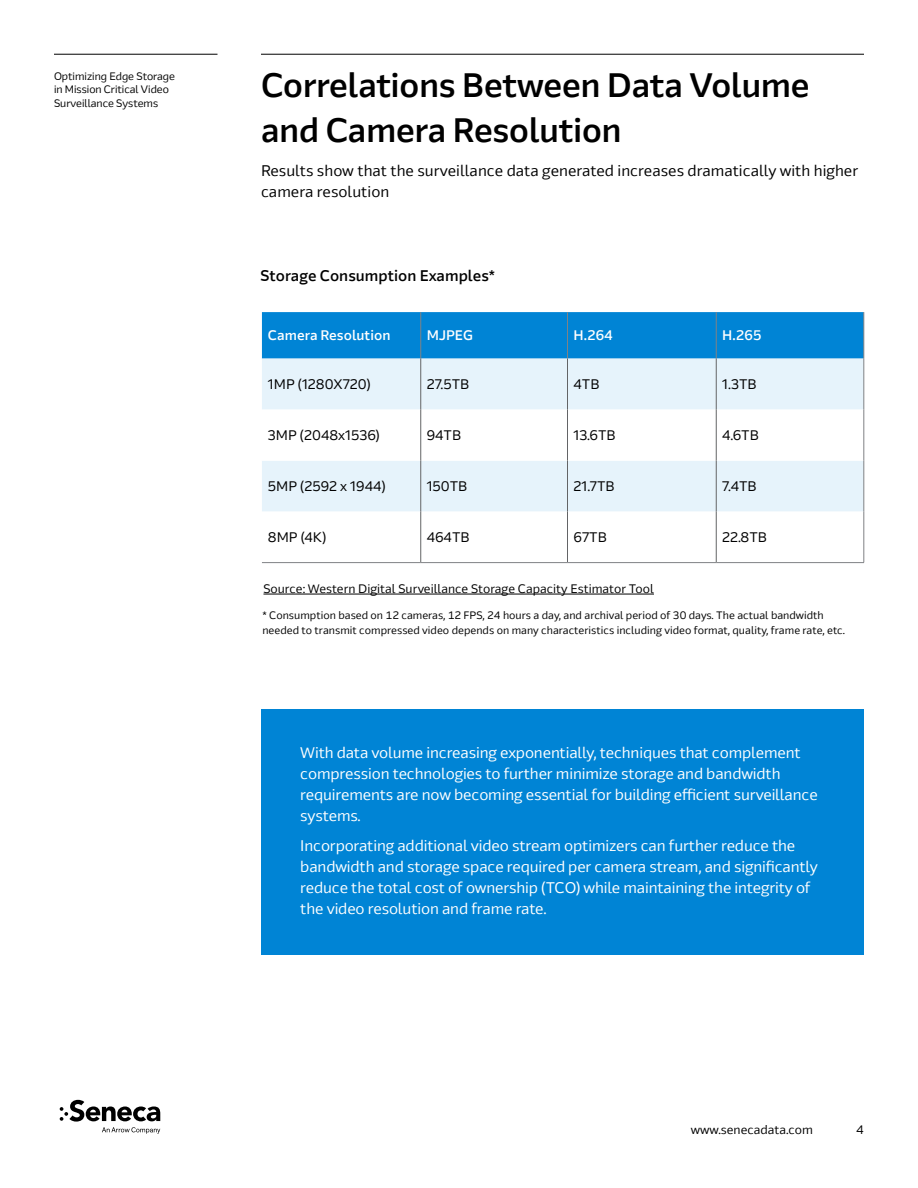
<style>
.page{position:relative;width:918px;height:1188px;background:#fff}
.page>*{position:absolute;margin:0;border:0;box-sizing:border-box;transform-origin:0 0}
.t1{font:500 33px/45px "Arrow Display";color:#000}
.t2{font:15px/21px "Arrow Text";letter-spacing:-.01em;color:#fff}
.t3{font:15px/21px "Arrow Text";color:#000}
.t4{font:500 15px "Arrow Text";color:#000}
.t5{font:13.5px "Arrow Text";color:#000}
.t6{font:500 13.5px "Arrow Text";color:#fff}
.t7{font:12px "Arrow Text";color:#000}
.t8{font:10.5px/15px "Arrow Text";color:#000}
.t9{font:10.5px/13.5px "Arrow Display";color:#000}
</style>
<div class="page">
<hr style="left:54px;top:54px;width:164px;height:1px;background:#000">
<hr style="left:261px;top:54px;width:603px;height:1px;background:#000">
<svg style="left:60px;top:1100px;width:100px;height:34px"></svg>
<div style="left:262px;top:312px;width:602px;height:47px;background:#0084d5"></div>
<div style="left:262px;top:359px;width:602px;height:51px;background:#e6f3fb"></div>
<svg style="left:262px;top:410px;width:602px;height:152px"></svg>
<hr style="left:420px;top:359px;width:1px;height:51px;background:#636466">
<hr style="left:567px;top:359px;width:1px;height:51px;background:#636466">
<hr style="left:716px;top:359px;width:1px;height:51px;background:#636466">
<hr style="left:420px;top:410px;width:1px;height:51px;background:#636466">
<hr style="left:567px;top:410px;width:1px;height:51px;background:#636466">
<hr style="left:716px;top:410px;width:1px;height:51px;background:#636466">
<hr style="left:420px;top:461px;width:1px;height:51px;background:#636466">
<hr style="left:567px;top:461px;width:1px;height:51px;background:#636466">
<hr style="left:716px;top:461px;width:1px;height:51px;background:#636466">
<hr style="left:420px;top:512px;width:1px;height:50px;background:#636466">
<hr style="left:567px;top:512px;width:1px;height:50px;background:#636466">
<hr style="left:716px;top:512px;width:1px;height:50px;background:#636466">
<hr style="left:864px;top:312px;width:1px;height:47px;background:#808285">
<hr style="left:864px;top:359px;width:1px;height:51px;background:#808285">
<hr style="left:864px;top:410px;width:1px;height:51px;background:#808285">
<hr style="left:864px;top:461px;width:1px;height:51px;background:#808285">
<hr style="left:864px;top:512px;width:1px;height:50px;background:#808285">
<hr style="left:262px;top:562px;width:159px;height:1px;background:#808285">
<hr style="left:421px;top:562px;width:147px;height:1px;background:#808285">
<hr style="left:568px;top:562px;width:148px;height:1px;background:#808285">
<hr style="left:716px;top:562px;width:148px;height:1px;background:#808285">
<hr style="left:420px;top:312px;width:1px;height:47px;background:#808285">
<hr style="left:567px;top:312px;width:1px;height:47px;background:#808285">
<hr style="left:716px;top:312px;width:1px;height:47px;background:#808285">
<hr style="left:263px;top:594px;width:391px;height:1px;background:#000">
<div style="left:261px;top:709px;width:603px;height:246px;background:#0084d5"></div>
<p class="t9" style="left:54px;top:69px;width:123px">Optimizing Edge Storage in Mission Critical Video<br>Surveillance Systems</p>
<h1 class="t1" style="left:261px;top:62px;width:550px">Correlations Between Data Volume and Camera Resolution</h1>
<p class="t3" style="left:261px;top:160px;width:599px">Results show that the surveillance data generated increases dramatically with higher camera resolution</p>
<p class="t4" style="left:261px;top:266px;width:236px">Storage Consumption Examples*</p>
<p class="t6" style="left:268px;top:327px;width:124px">Camera Resolution</p>
<p class="t6" style="left:427px;top:327px;width:48px">MJPEG</p>
<p class="t6" style="left:574px;top:327px;width:41px">H.264</p>
<p class="t6" style="left:722px;top:327px;width:41px">H.265</p>
<p class="t5" style="left:268px;top:376px;width:104px">1MP (1280X720)</p>
<p class="t5" style="left:427px;top:376px;width:44px">27.5TB</p>
<p class="t5" style="left:574px;top:376px;width:27px">4TB</p>
<p class="t5" style="left:722px;top:376px;width:36px">1.3TB</p>
<p class="t5" style="left:268px;top:427px;width:113px">3MP (2048x1536)</p>
<p class="t5" style="left:427px;top:427px;width:36px">94TB</p>
<p class="t5" style="left:574px;top:427px;width:44px">13.6TB</p>
<p class="t5" style="left:722px;top:427px;width:38px">4.6TB</p>
<p class="t5" style="left:268px;top:478px;width:119px">5MP (2592 x 1944)</p>
<p class="t5" style="left:427px;top:478px;width:42px">150TB</p>
<p class="t5" style="left:574px;top:478px;width:43px">21.7TB</p>
<p class="t5" style="left:722px;top:478px;width:36px">7.4TB</p>
<p class="t5" style="left:268px;top:529px;width:60px">8MP (4K)</p>
<p class="t5" style="left:427px;top:529px;width:44px">464TB</p>
<p class="t5" style="left:574px;top:529px;width:35px">67TB</p>
<p class="t5" style="left:722px;top:529px;width:46px">22.8TB</p>
<p class="t7" style="left:263px;top:581px;width:392px">Source: Western Digital Surveillance Storage Capacity Estimator Tool</p>
<p class="t8" style="left:262px;top:608px;width:584px">* Consumption based on 12 cameras, 12 FPS, 24 hours a day, and archival period of 30 days. The actual bandwidth needed to transmit compressed video depends on many characteristics including video format, quality, frame rate, etc.</p>
<p class="t2" style="left:300px;top:742px;width:519px">With data volume increasing exponentially, techniques that complement compression technologies to further minimize storage and bandwidth requirements are now becoming essential for building efficient surveillance systems.</p>
<p class="t2" style="left:300px;top:835px;width:519px">Incorporating additional video stream optimizers can further reduce the bandwidth and storage space required per camera stream, and significantly reduce the total cost of ownership (TCO) while maintaining the integrity of the video resolution and frame rate.</p>
<p class="t7" style="left:691px;top:1122px;width:124px">www.senecadata.com</p>
<p class="t7" style="left:856px;top:1122px;width:9px">4</p>
</div>
